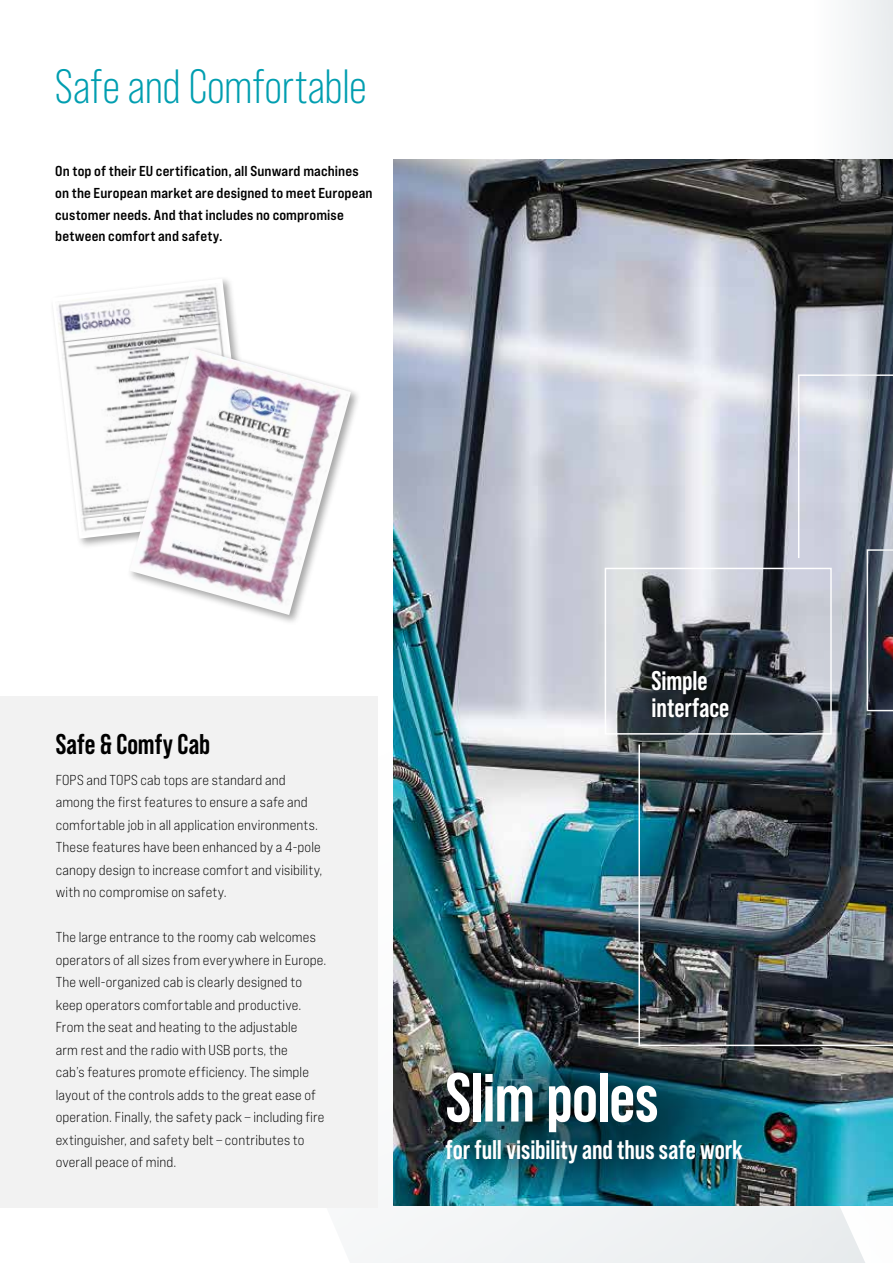
<style>
.page{position:relative;width:893px;height:1263px;background:#fff}
.page>*{position:absolute;margin:0;border:0;box-sizing:border-box;transform-origin:0 0}
.t1{font:700 69px "Bebas Neue Pro";letter-spacing:-.01em;color:#fff}
.t2{font:48px "Bebas Neue Pro";letter-spacing:-.01em;color:#009eb0}
.t3{font:700 28.5px "Bebas Neue Pro";letter-spacing:.005em;color:#000}
.t4{font:700 27px/27px "Bebas Neue Pro";color:#fff}
.t5{font:14.4px/22.5px "Bebas Neue Pro Exp Bk";letter-spacing:.01em;color:#000}
.t6{font:14.4px/21.6px "Bebas Neue Pro Exp Bd";letter-spacing:.01em;color:#000}
</style>
<div class="page">
<div style="left:372px;top:1205px;width:440px;height:58px;background:#f0f2f4"></div>
<div style="left:0;top:696px;width:378px;height:512px;background:#f2f2f2"></div>
<img style="left:393px;top:159px;width:419px;height:1046px">
<div style="left:605px;top:568px;width:227px;height:167px;border:2px solid #fff"></div>
<div style="left:49px;top:276px;width:211px;height:273px;background:#000;opacity:.35"></div>
<svg style="left:52px;top:278px;width:198px;height:261px"></svg>
<img style="left:55px;top:283px;width:192px;height:253px">
<div style="left:127px;top:345px;width:235px;height:280px;background:#000;opacity:.35"></div>
<img style="left:130px;top:348px;width:221px;height:267px">
<div style="left:630px;top:664px;width:175px;height:56px;background:#000;opacity:.5"></div>
<div style="left:404px;top:1038px;width:376px;height:160px;background:#000;opacity:.5"></div>
<div style="left:645px;top:663px;width:91px;height:62px;background:#000;opacity:.75"></div>
<img style="left:638px;top:720px;width:174px;height:327px">
<svg style="left:797px;top:374px;width:15px;height:337px;background:#c6c9d4"></svg>
<img style="left:812px;top:0;width:81px;height:1263px">
<h2 class="t2" style="left:55px;top:60px;width:313px">Safe and Comfortable</h2>
<p class="t6" style="left:55px;top:160px;width:319px">On top of their EU certification, all Sunward machines on the European market are designed to meet European customer needs. And that includes no compromise between comfort and safety.</p>
<h3 class="t3" style="left:56px;top:728px;width:156px">Safe &amp; Comfy Cab</h3>
<p class="t5" style="left:56px;top:768px;width:268px">FOPS and TOPS cab tops are standard and among the first features to ensure a safe and comfortable job in all application environments.<br>These features have been enhanced by a 4-pole canopy design to increase comfort and visibility, with no compromise on safety.</p>
<p class="t5" style="left:56px;top:926px;width:272px">The large entrance to the roomy cab welcomes operators of all sizes from everywhere in Europe.<br>The well-organized cab is clearly designed to keep operators comfortable and productive.<br>From the seat and heating to the adjustable<br>arm rest and the radio with USB ports, the<br>cab’s features promote efficiency. The simple layout of the controls adds to the great ease of operation. Finally, the safety pack – including fire extinguisher, and safety belt – contributes to overall peace of mind.</p>
<h3 class="t4" style="left:651px;top:666px;width:79px">Simple interface</h3>
<h1 class="t1" style="left:446px;top:1058px;width:214px">Slim poles</h1>
<h3 class="t4" style="left:445px;top:1136px;width:299px">for full visibility and thus safe work</h3>
</div>
